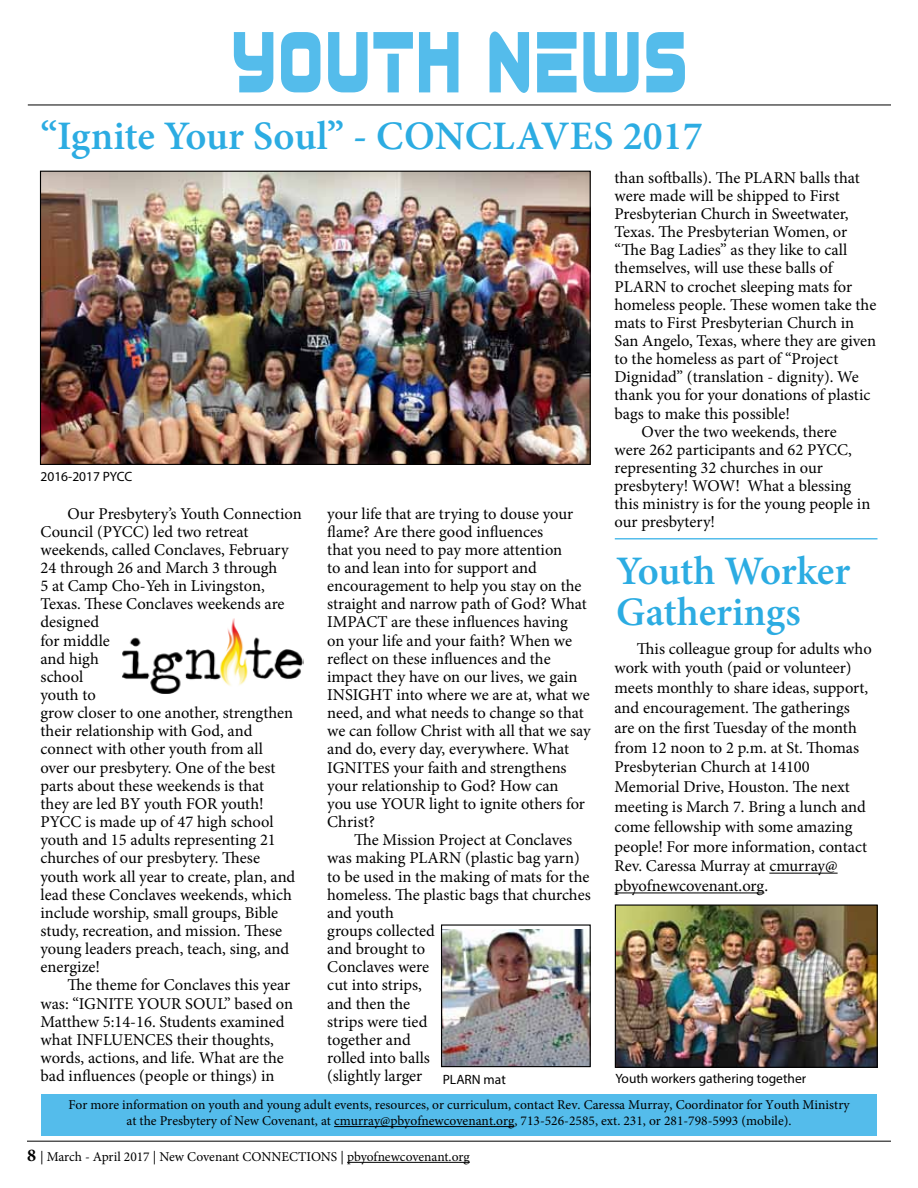
<style>
.page{position:relative;width:918px;height:1188px;background:#fff}
.page>*{position:absolute;margin:0;border:0;box-sizing:border-box;transform-origin:0 0}
.t1{font:600 40.5px/42px "Minion Pro";color:#2cace2}
.t2{font:16.5px/18.1px "Minion Pro";color:#000}
.t3{font:13.5px/16.2px "Minion Pro";color:#000;text-align:center}
.t4{font:13.5px "Myriad Pro";color:#000}
.s1{font-weight:700;font-size:18px}
</style>
<div class="page">
<hr style="left:27px;top:1141px;width:864px;height:1px;background:#000">
<hr style="left:347px;top:1162px;width:123px;height:1px;background:#000">
<hr style="left:28px;top:105px;width:863px;height:1px;background:#000">
<hr style="left:615px;top:538px;width:262px;height:2px;background:#54bceb">
<svg style="left:234px;top:31px;width:451px;height:62px"></svg>
<div style="left:41px;top:1094px;width:836px;height:42px;background:#54bceb"></div>
<hr style="left:334px;top:1126px;width:180px;height:1px;background:#000">
<img style="left:122px;top:618px;width:181px;height:76px">
<img style="left:443px;top:930px;width:146px;height:135px">
<div style="left:441px;top:924px;width:150px;height:143px;border:1px solid #000"></div>
<img style="left:617px;top:906px;width:259px;height:160px">
<div style="left:615px;top:904px;width:263px;height:164px;border:1px solid #000"></div>
<hr style="left:769px;top:873px;width:69px;height:1px;background:#000">
<hr style="left:615px;top:893px;width:149px;height:1px;background:#000">
<img style="left:42px;top:173px;width:547px;height:290px">
<div style="left:40px;top:171px;width:551px;height:294px;border:1px solid #000"></div>
<h1 class="t1" style="left:41px;top:115px;width:391px">“Ignite Your Soul” - Conclaves</h1>
<h1 class="t1" style="left:623px;top:115px;width:81px">2017</h1>
<p class="t2" style="left:615px;top:168px;width:247px">than softballs). The PLARN balls that</p>
<p class="t2" style="left:615px;top:187px;width:227px">were made will be shipped to First</p>
<p class="t2" style="left:615px;top:205px;width:236px">Presbyterian Church in Sweetwater,</p>
<p class="t2" style="left:615px;top:223px;width:234px">Texas. The Presbyterian Women, or</p>
<p class="t2" style="left:615px;top:241px;width:234px">“The Bag Ladies” as they like to call</p>
<p class="t2" style="left:615px;top:259px;width:220px">themselves, will use these balls of</p>
<p class="t2" style="left:615px;top:277px;width:239px">PLARN to crochet sleeping mats for</p>
<p class="t2" style="left:615px;top:295px;width:263px">homeless people. These women take the</p>
<p class="t2" style="left:615px;top:314px;width:241px">mats to First Presbyterian Church in</p>
<p class="t2" style="left:615px;top:332px;width:263px">San Angelo, Texas, where they are given</p>
<p class="t2" style="left:615px;top:350px;width:225px">to the homeless as part of “Project</p>
<p class="t2" style="left:615px;top:368px;width:246px">Dignidad” (translation - dignity). We</p>
<p class="t2" style="left:615px;top:386px;width:257px">thank you for your donations of plastic</p>
<p class="t2" style="left:615px;top:404px;width:177px">bags to make this possible!</p>
<p class="t2" style="left:642px;top:422px;width:197px">Over the two weekends, there</p>
<p class="t2" style="left:615px;top:441px;width:239px">were 262 participants and 62 PYCC,</p>
<p class="t2" style="left:615px;top:459px;width:210px">representing 32 churches in our</p>
<p class="t2" style="left:615px;top:477px;width:238px">presbytery! WOW! What a blessing</p>
<p class="t2" style="left:615px;top:495px;width:257px">this ministry is for the young people in</p>
<p class="t2" style="left:615px;top:513px;width:102px">our presbytery!</p>
<p class="t4" style="left:41px;top:468px;width:93px">2016-2017 PYCC</p>
<p class="t2" style="left:41px;top:504px;width:263px;text-indent:27px">Our Presbytery’s Youth Connection<br>Council (PYCC) led two retreat weekends, called Conclaves, February<br>24 through 26 and March 3 through<br>5 at Camp Cho-Yeh in Livingston,<br>Texas. These Conclaves weekends are designed<br>for middle<br>and high<br>school<br>youth to<br>grow closer to one another, strengthen their relationship with God, and connect with other youth from all<br>over our presbytery. One of the best parts about these weekends is that<br>they are led BY youth FOR youth!<br>PYCC is made up of 47 high school youth and 15 adults representing 21 churches of our presbytery. These youth work all year to create, plan, and lead these Conclaves weekends, which include worship, small groups, Bible study, recreation, and mission. These young leaders preach, teach, sing, and energize!</p>
<p class="t2" style="left:41px;top:976px;width:254px;text-indent:27px">The theme for Conclaves this year was: “IGNITE YOUR SOUL” based on Matthew 5:14-16. Students examined what INFLUENCES their thoughts, words, actions, and life. What are the bad influences (people or things) in</p>
<p class="t3" style="left:68px;top:1097px;width:783px">For more information on youth and young adult events, resources, or curriculum, contact Rev. Caressa Murray, Coordinator for Youth Ministry at the Presbytery of New Covenant, at cmurray@pbyofnewcovenant.org, 713-526-2585, ext. 231, or 281-798-5993 (mobile).</p>
<p class="t2" style="left:327px;top:504px;width:265px">your life that are trying to douse your flame? Are there good influences<br>that you need to pay more attention<br>to and lean into for support and encouragement to help you stay on the straight and narrow path of God? What IMPACT are these influences having<br>on your life and your faith? When we reflect on these influences and the impact they have on our lives, we gain INSIGHT into where we are at, what we need, and what needs to change so that we can follow Christ with all that we say and do, every day, everywhere. What IGNITES your faith and strengthens your relationship to God? How can<br>you use YOUR light to ignite others for Christ?</p>
<p class="t2" style="left:327px;top:831px;width:265px;text-indent:27px">The Mission Project at Conclaves was making PLARN (plastic bag yarn) to be used in the making of mats for the homeless. The plastic bags that churches and youth<br>groups collected<br>and brought to<br>Conclaves were<br>cut into strips,<br>and then the<br>strips were tied<br>together and<br>rolled into balls<br>(slightly larger <sub>PLARN</sub> <sub>mat</sub></p>
<h1 class="t1" style="left:616px;top:549px;width:236px">Youth Worker<br>Gatherings</h1>
<p class="t2" style="left:615px;top:639px;width:259px;line-height:19.8px;text-indent:22px">This colleague group for adults who work with youth (paid or volunteer) meets monthly to share ideas, support, and encouragement. The gatherings are on the first Tuesday of the month from 12 noon to 2 p.m. at St. Thomas Presbyterian Church at 14100<br>Memorial Drive, Houston. The next meeting is March 7. Bring a lunch and come fellowship with some amazing people! For more information, contact Rev. Caressa Murray at cmurray@ pbyofnewcovenant.org.</p>
<p class="t4" style="left:615px;top:1070px;width:192px">Youth workers gathering together</p>
<p class="t3" style="left:27px;top:1149px;width:444px"><span class="s1">8</span> | March - April 2017 | New Covenant CONNECTIONS | pbyofnewcovenant.org</p>
</div>
